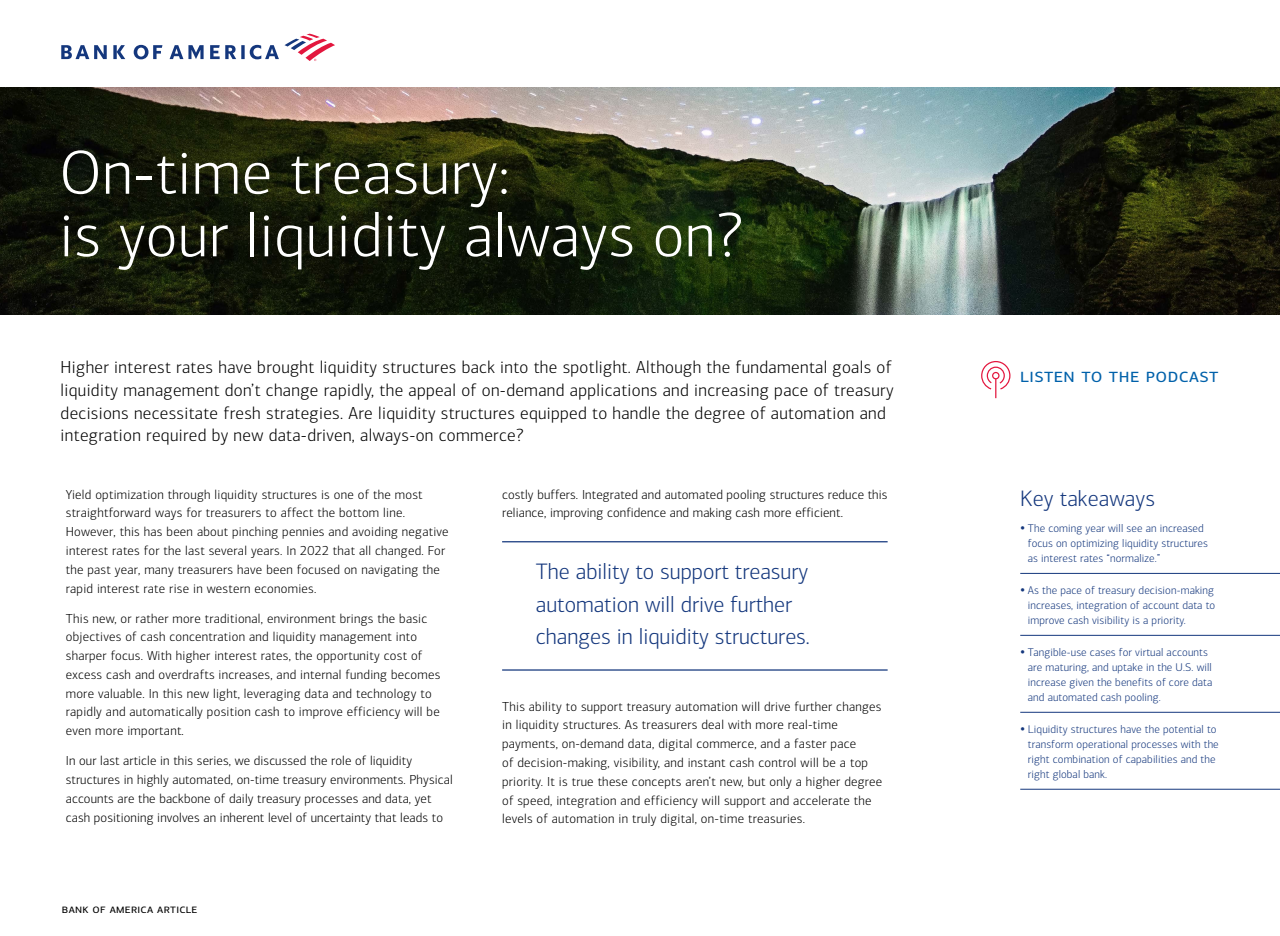
<style>
.page{position:relative;width:1280px;height:936px;background:#fff}
.page>*{position:absolute;margin:0;border:0;box-sizing:border-box;transform-origin:0 0}
.t1{font:300 62.5px/62.5px "Connections";letter-spacing:.01em;color:#fff}
.t2{font:300 22.5px/32.5px "Connections";color:#14377d}
.t3{font:20px "Connections";letter-spacing:.025em;color:#0061aa}
.t4{font:300 17.5px/22.5px "Connections";letter-spacing:.02em;color:#000}
.t5{font:300 13.12px/18.8px "Connections";letter-spacing:.02em;color:#000}
.t6{font:12.5px "Connections";letter-spacing:.025em;color:#000}
.t7{font:300 11.25px/15px "Connections";letter-spacing:.01em;color:#14377d}
</style>
<div class="page">
<svg style="left:61px;top:34px;width:274px;height:27px"></svg>
<svg style="left:981px;top:361px;width:29px;height:37px"></svg>
<img style="left:0;top:88px;width:1280px;height:226px">
<hr style="left:502px;top:541px;width:386px;height:1px;background:#14377d">
<hr style="left:502px;top:669px;width:386px;height:1px;background:#14377d">
<hr style="left:1020px;top:573px;width:260px;height:1px;background:#14377d">
<hr style="left:1020px;top:635px;width:260px;height:1px;background:#14377d">
<hr style="left:1020px;top:711px;width:260px;height:1px;background:#14377d">
<hr style="left:1020px;top:788px;width:260px;height:1px;background:#14377d">
<h1 class="t1" style="left:59px;top:142px;width:685px">On-time treasury:<br>is your liquidity always on?</h1>
<p class="t4" style="left:61px;top:356px;width:834px">Higher interest rates have brought liquidity structures back into the spotlight. Although the fundamental goals of liquidity management don’t change rapidly, the appeal of on-demand applications and increasing pace of treasury decisions necessitate fresh strategies. Are liquidity structures equipped to handle the degree of automation and integration required by new data-driven, always-on commerce?</p>
<p class="t5" style="left:66px;top:484px;width:384px">Yield optimization through liquidity structures is one of the most straightforward ways for treasurers to affect the bottom line.<br>However, this has been about pinching pennies and avoiding negative interest rates for the last several years. In 2022 that all changed. For the past year, many treasurers have been focused on navigating the rapid interest rate rise in western economies.</p>
<p class="t5" style="left:66px;top:608px;width:376px">This new, or rather more traditional, environment brings the basic objectives of cash concentration and liquidity management into sharper focus. With higher interest rates, the opportunity cost of excess cash and overdrafts increases, and internal funding becomes more valuable. In this new light, leveraging data and technology to rapidly and automatically position cash to improve efficiency will be even more important.</p>
<p class="t5" style="left:66px;top:751px;width:388px">In our last article in this series, we discussed the role of liquidity structures in highly automated, on-time treasury environments. Physical accounts are the backbone of daily treasury processes and data, yet cash positioning involves an inherent level of uncertainty that leads to</p>
<p class="t6" style="left:62px;top:900px;width:137px">bank of america article</p>
<p class="t5" style="left:502px;top:484px;width:387px">costly buffers. Integrated and automated pooling structures reduce this reliance, improving confidence and making cash more efficient.</p>
<h2 class="t2" style="left:536px;top:555px;width:276px">The ability to support treasury automation will drive further changes in liquidity structures.</h2>
<p class="t5" style="left:502px;top:696px;width:382px">This ability to support treasury automation will drive further changes in liquidity structures. As treasurers deal with more real-time payments, on-demand data, digital commerce, and a faster pace<br>of decision-making, visibility, and instant cash control will be a top priority. It is true these concepts aren’t new, but only a higher degree of speed, integration and efficiency will support and accelerate the levels of automation in truly digital, on-time treasuries.</p>
<p class="t3" style="left:1020px;top:363px;width:200px">listen to the podcast</p>
<h2 class="t2" style="left:1020px;top:482px;width:136px">Key takeaways</h2>
<p class="t7" style="left:1028px;top:520px;width:182px;text-indent:-8px">• The coming year will see an increased focus on optimizing liquidity structures as interest rates “normalize.”</p>
<p class="t7" style="left:1028px;top:582px;width:189px;text-align:justify;text-indent:-8px">• As the pace of treasury decision-making increases, integration of account data to improve cash visibility is a priority.</p>
<p class="t7" style="left:1028px;top:644px;width:186px;text-indent:-8px">• Tangible-use cases for virtual accounts are maturing, and uptake in the U.S. will increase given the benefits of core data and automated cash pooling.</p>
<p class="t7" style="left:1028px;top:721px;width:192px;text-indent:-8px">• Liquidity structures have the potential to transform operational processes with the right combination of capabilities and the right global bank.</p>
</div>
